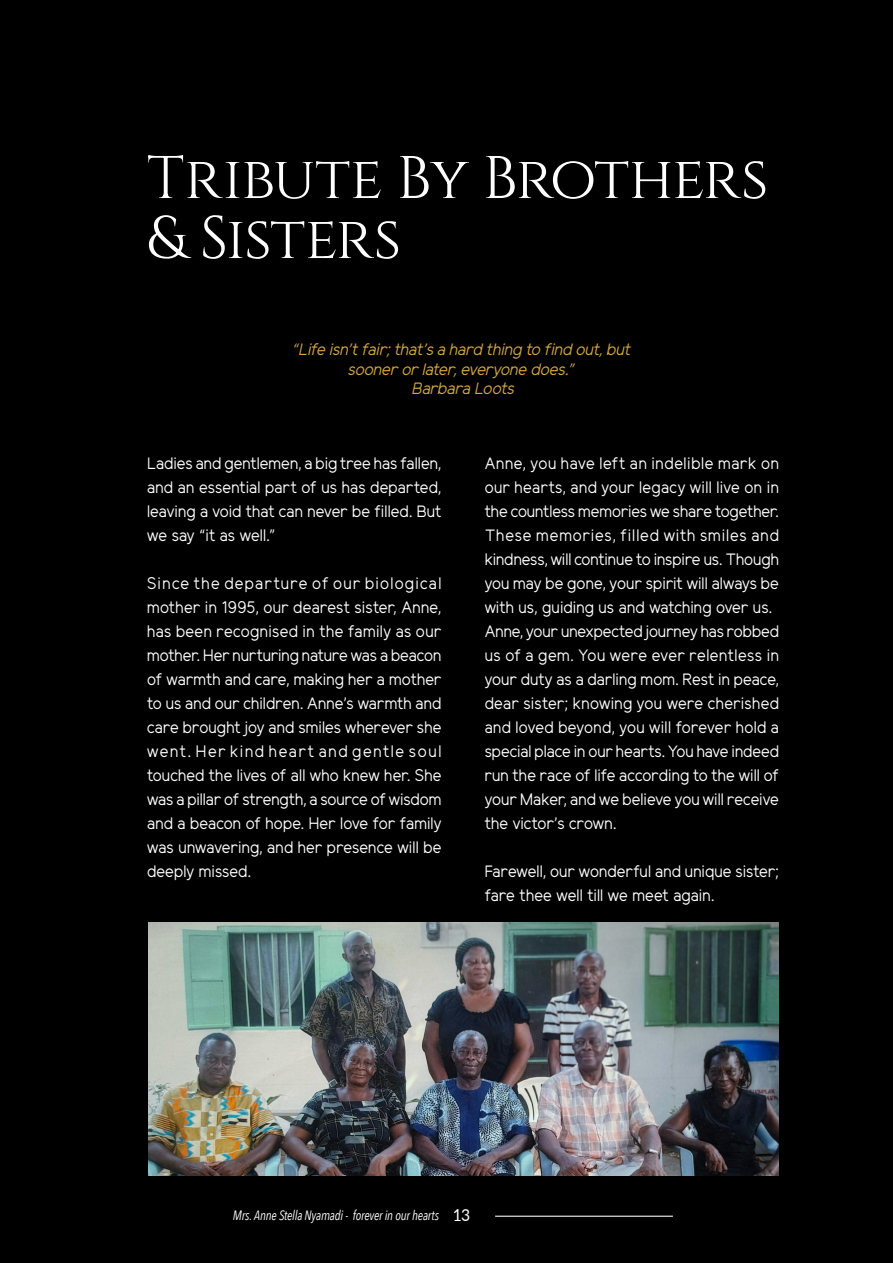
<style>
.page{position:relative;width:893px;height:1263px;background:#000}
.page>*{position:absolute;margin:0;border:0;box-sizing:border-box;transform-origin:0 0}
.t1{font:60px/60px "Cinzel";letter-spacing:-.025em;color:#fff}
.t2{font:16.5px/24px "Elliot Sans";letter-spacing:.005em;color:#fff;text-align:justify;scale:.95 1}
.t3{font:italic 16.5px/19.5px "Elliot Sans";letter-spacing:-.005em;color:#d3a746;text-align:center}
.t4{font:italic 13.5px "Avenir Next Condensed";letter-spacing:-.015em;color:#fff;scale:.95 1}
.s1{font-family:"Lato";font-style:normal;font-size:16.5px}
</style>
<div class="page">
<hr style="left:495px;top:1216px;width:178px;height:1px;background:#fff">
<img style="left:148px;top:922px;width:631px;height:253px">
<h1 class="t1" style="left:147px;top:150px;width:623px">Tribute By Brothers &amp; Sisters</h1>
<p class="t3" style="left:294px;top:342px;width:340px">“Life isn't fair; that's a hard thing to find out, but sooner or later, everyone does.”<br>Barbara Loots</p>
<p class="t2" style="left:147px;top:453px;width:311px">Ladies and gentlemen, a big tree has fallen, and an essential part of us has departed, leaving a void that can never be filled. But we say “it as well.”</p>
<p class="t2" style="left:147px;top:573px;width:311px">Since the departure of our biological mother in 1995, our dearest sister, Anne, has been recognised in the family as our mother. Her nurturing nature was a beacon of warmth and care, making her a mother to us and our children. Anne's warmth and care brought joy and smiles wherever she went. Her kind heart and gentle soul touched the lives of all who knew her. She was a pillar of strength, a source of wisdom and a beacon of hope. Her love for family was unwavering, and her presence will be deeply missed.</p>
<p class="t2" style="left:485px;top:453px;width:311px;text-align:left">Anne, you have left an indelible mark on our hearts, and your legacy will live on in the countless memories we share together.<br>These memories, filled with smiles and kindness, will continue to inspire us. Though you may be gone, your spirit will always be with us, guiding us and watching over us.<br>Anne, your unexpected journey has robbed us of a gem. You were ever relentless in your duty as a darling mom. Rest in peace, dear sister; knowing you were cherished and loved beyond, you will forever hold a special place in our hearts. You have indeed run the race of life according to the will of your Maker, and we believe you will receive the victor's crown.</p>
<p class="t2" style="left:485px;top:861px;width:311px">Farewell, our wonderful and unique sister; fare thee well till we meet again.</p>
<p class="t4" style="left:233px;top:1207px;width:251px">Mrs. Anne Stella Nyamadi - forever in our hearts <span class="s1">13</span></p>
</div>
